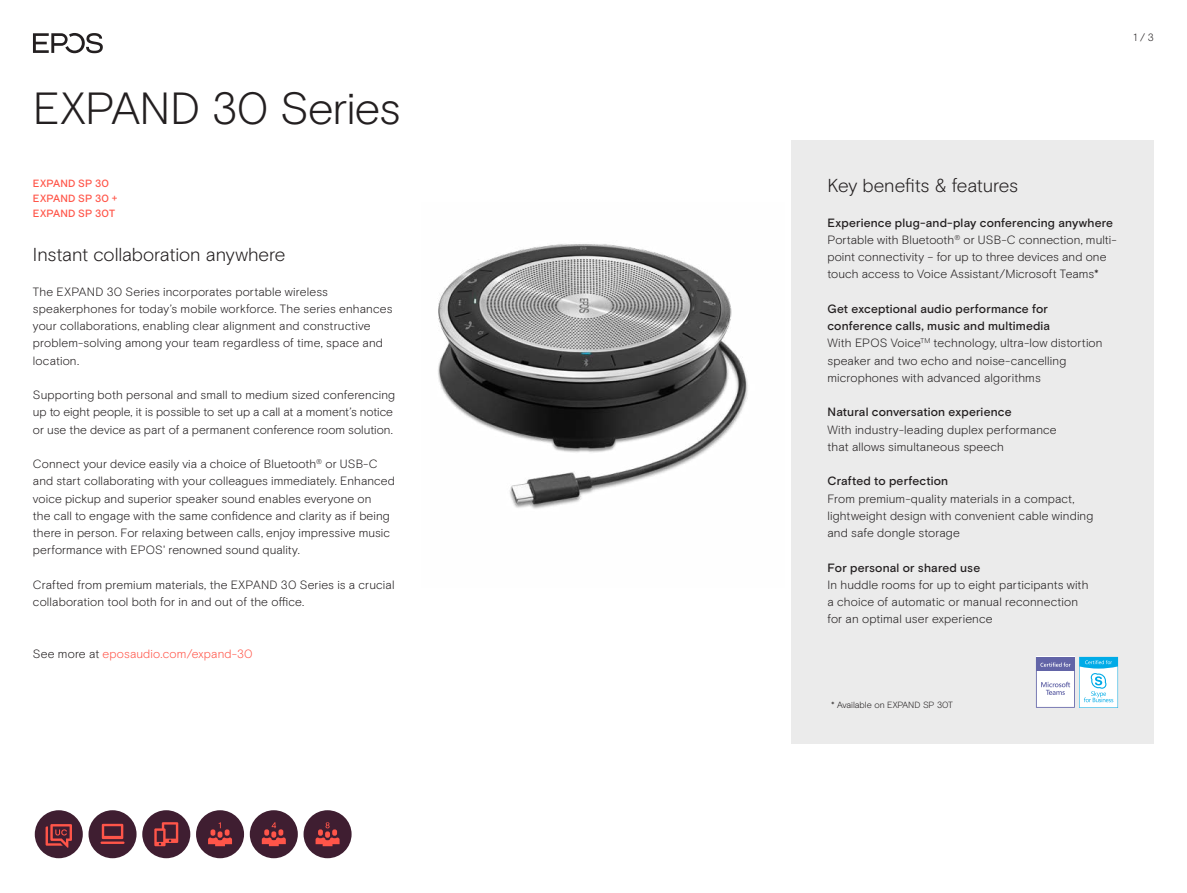
<style>
.page{position:relative;width:1187px;height:893px;background:#fff}
.page>*{position:absolute;margin:0;border:0;box-sizing:border-box;transform-origin:0 0}
.t1{font:300 45px "EPOS Basis";letter-spacing:-.02em;color:#231f20}
.t2{font:300 18.75px "EPOS Basis";letter-spacing:-.01em;color:#231f20}
.t3{font:300 12px/17.2px "EPOS Basis";letter-spacing:.01em;color:#231f20}
.t4{font:500 12px "EPOS Basis";letter-spacing:.015em;color:#231f20}
.t5{font:300 12px "EPOS Basis";letter-spacing:.01em;color:#ff5549}
.t6{font:500 10.5px/15px "EPOS Basis";letter-spacing:.02em;color:#ff5549}
.t7{font:300 10.5px "EPOS Basis";color:#231f20}
.t8{font:300 9px "EPOS Basis";letter-spacing:-.01em;color:#231f20}
.s1{color:#231f20}
.s2{font-weight:500}
</style>
<div class="page">
<svg style="left:33px;top:33px;width:70px;height:20px"></svg>
<div style="left:791px;top:140px;width:362px;height:604px;background:#ebebeb"></div>
<div style="left:35px;top:810px;width:48px;height:48px;background:#3f1e31;border-radius:50%"></div>
<svg style="left:46px;top:824px;width:26px;height:24px"></svg>
<div style="left:142px;top:810px;width:48px;height:48px;background:#3f1e31;border-radius:50%"></div>
<svg style="left:154px;top:822px;width:24px;height:24px"></svg>
<div style="left:196px;top:810px;width:48px;height:48px;background:#3f1e31;border-radius:50%"></div>
<svg style="left:208px;top:822px;width:24px;height:24px"></svg>
<div style="left:250px;top:810px;width:48px;height:48px;background:#3f1e31;border-radius:50%"></div>
<svg style="left:262px;top:822px;width:24px;height:24px"></svg>
<div style="left:303px;top:810px;width:48px;height:48px;background:#3f1e31;border-radius:50%"></div>
<svg style="left:315px;top:822px;width:24px;height:24px"></svg>
<div style="left:88px;top:810px;width:48px;height:48px;background:#3f1e31;border-radius:50%"></div>
<svg style="left:102px;top:824px;width:21px;height:15px"></svg>
<hr style="left:100px;top:841px;width:24px;height:3px;background:#ff5549">
<svg style="left:1036px;top:657px;width:81px;height:51px;background:#bfd8eb"></svg>
<img style="left:438px;top:244px;width:310px;height:265px">
<h1 class="t1" style="left:33px;top:90px;width:369px">EXPAND 30 Series</h1>
<p class="t6" style="left:33px;top:176px;width:86px">EXPAND SP 30<br>EXPAND SP 30 +<br>EXPAND SP 30T</p>
<h2 class="t2" style="left:33px;top:247px;width:254px">Instant collaboration anywhere</h2>
<p class="t3" style="left:33px;top:284px;width:361px">The EXPAND 30 Series incorporates portable wireless speakerphones for today’s mobile workforce. The series enhances your collaborations, enabling clear alignment and constructive problem-solving among your team regardless of time, space and location.</p>
<p class="t3" style="left:33px;top:387px;width:363px">Supporting both personal and small to medium sized conferencing up to eight people, it is possible to set up a call at a moment’s notice or use the device as part of a permanent conference room solution.</p>
<p class="t3" style="left:33px;top:456px;width:363px">Connect your device easily via a choice of Bluetooth<sup>®</sup> or USB-C and start collaborating with your colleagues immediately. Enhanced voice pickup and superior speaker sound enables everyone on<br>the call to engage with the same confidence and clarity as if being there in person. For relaxing between calls, enjoy impressive music performance with EPOS' renowned sound quality.</p>
<p class="t3" style="left:33px;top:577px;width:363px">Crafted from premium materials, the EXPAND 30 Series is a crucial collaboration tool both for in and out of the office.</p>
<p class="t5" style="left:33px;top:649px;width:221px"><span class="s1">See more at</span> eposaudio.com/expand-30</p>
<p class="t7" style="left:1133px;top:33px;width:22px">1 / 3</p>
<h2 class="t2" style="left:827px;top:178px;width:192px">Key benefits &amp; features</h2>
<p class="t3" style="left:827px;top:215px;width:291px"><span class="s2">Experience plug-and-play conferencing anywhere </span>Portable with Bluetooth<sup>®</sup> or USB-C connection, multi&shy;point connectivity – for up to three devices and one touch access to Voice Assistant/Microsoft Teams*</p>
<p class="t3" style="left:827px;top:301px;width:276px"><span class="s2">Get exceptional audio performance for conference calls, music and multimedia<br></span>With EPOS Voice<sup>TM</sup> technology, ultra-low distortion speaker and two echo and noise-cancelling microphones with advanced algorithms</p>
<p class="t4" style="left:827px;top:407px;width:185px">Natural conversation experience</p>
<p class="t3" style="left:827px;top:422px;width:231px">With industry-leading duplex performance that allows simultaneous speech</p>
<p class="t4" style="left:827px;top:476px;width:122px">Crafted to perfection</p>
<p class="t3" style="left:827px;top:491px;width:267px">From premium-quality materials in a compact, lightweight design with convenient cable winding and safe dongle storage</p>
<p class="t4" style="left:827px;top:562px;width:154px">For personal or shared use</p>
<p class="t3" style="left:827px;top:577px;width:262px">In huddle rooms for up to eight participants with a choice of automatic or manual reconnection for an optimal user experience</p>
<p class="t8" style="left:831px;top:701px;width:123px">* Available on EXPAND SP 30T</p>
</div>
